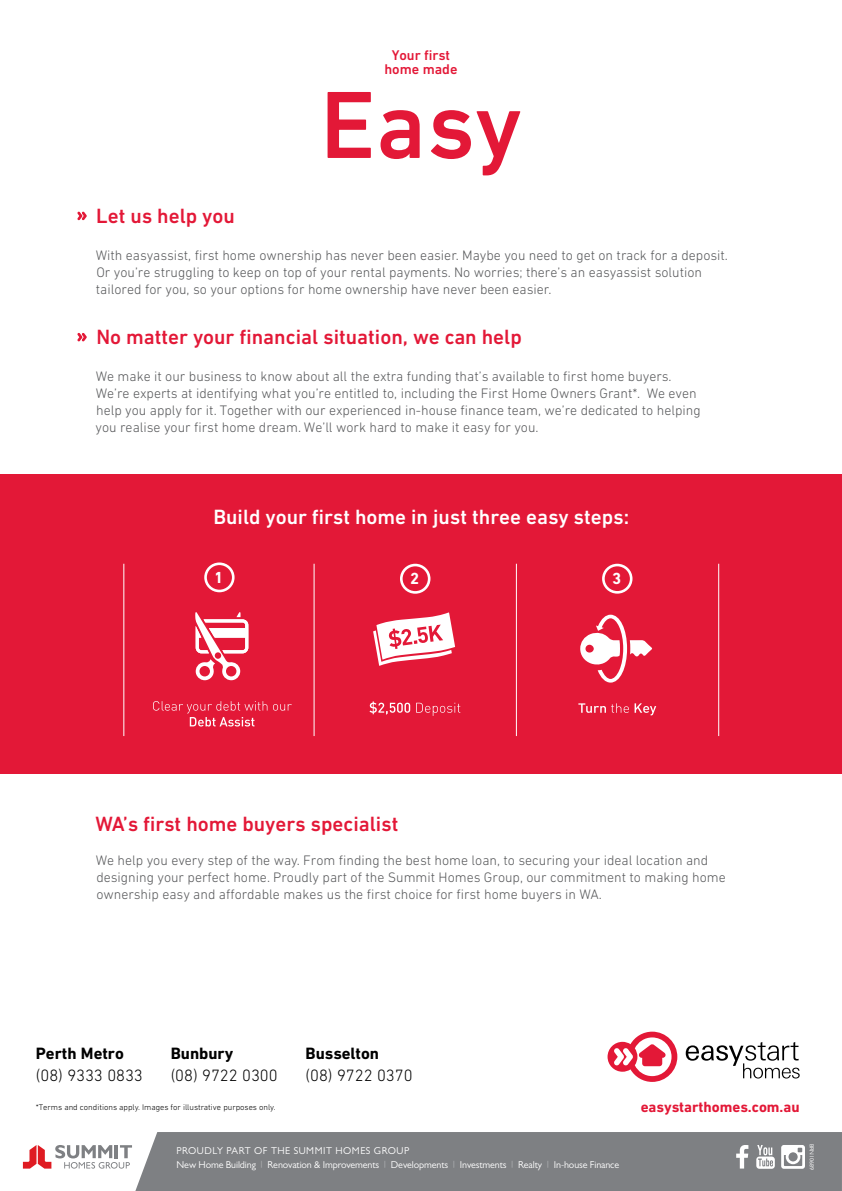
<style>
.page{position:relative;width:842px;height:1191px;background:#fff}
.page>*{position:absolute;margin:0;border:0;box-sizing:border-box;transform-origin:0 0}
.t1{font:500 97px "DIN Next W1 G";color:#e31837}
.t2{font:500 21px "DIN Next W1 G";color:#e31837}
.t3{font:500 21px "DIN Next W1 G";color:#fff}
.t4{font:300 16.7px "DIN Next W1 G";color:#000}
.t5{font:700 16.7px "DIN Next W1 G";color:#000}
.t6{font:700 16.4px "DIN Next W1 G";color:#fff}
.t7{font:700 16.3px "DIN Next W1 G";color:#fff}
.t8{font:700 15px "DIN Next W1 G";color:#e31837}
.t9{font:500 14.3px/14.3px "DIN Next W1 G";color:#e31837;text-align:center}
.t10{font:300 14px/17px "DIN Next W1 G";color:#58595b}
.t11{font:10px/14px "Gill Sans MT Std";letter-spacing:-.01em;color:#fff}
.t12{font:300 8.3px "DIN Next W1 G";color:#000}
.t13{font:6px "Gill Sans MT Std";color:#fff}
</style>
<div class="page">
<div style="left:135px;top:1132px;width:707px;height:59px;background:#7e8083"></div>
<div style="left:0;top:475px;width:842px;height:299px;background:#e31837"></div>
<svg style="left:195px;top:612px;width:53px;height:69px"></svg>
<svg style="left:273px;top:704px;width:19px;height:6px"></svg>
<svg style="left:153px;top:701px;width:114px;height:25px"></svg>
<svg style="left:580px;top:614px;width:72px;height:68px"></svg>
<svg style="left:578px;top:703px;width:51px;height:10px"></svg>
<svg style="left:635px;top:703px;width:21px;height:12px"></svg>
<svg style="left:373px;top:612px;width:82px;height:54px"></svg>
<svg style="left:369px;top:701px;width:41px;height:14px"></svg>
<svg style="left:416px;top:702px;width:44px;height:14px"></svg>
<div style="left:400px;top:564px;width:30px;height:30px;border:3px solid #fff;border-radius:50%"></div>
<div style="left:602px;top:564px;width:30px;height:29px;border:3px solid #fff;border-radius:50%"></div>
<div style="left:204px;top:562px;width:31px;height:30px;border:3px solid #fff;border-radius:50%"></div>
<hr style="left:124px;top:564px;width:1px;height:172px;background:#fff">
<hr style="left:718px;top:564px;width:1px;height:172px;background:#fff">
<hr style="left:314px;top:564px;width:1px;height:172px;background:#fff">
<hr style="left:516px;top:564px;width:1px;height:172px;background:#fff">
<svg style="left:77px;top:211px;width:10px;height:9px"></svg>
<svg style="left:77px;top:333px;width:10px;height:8px"></svg>
<svg style="left:23px;top:1145px;width:109px;height:23px"></svg>
<svg style="left:607px;top:1031px;width:70px;height:51px"></svg>
<svg style="left:686px;top:1042px;width:114px;height:36px"></svg>
<svg style="left:781px;top:1145px;width:24px;height:23px"></svg>
<svg style="left:756px;top:1145px;width:19px;height:23px"></svg>
<svg style="left:736px;top:1145px;width:12px;height:23px"></svg>
<p class="t9" style="left:384px;top:48px;width:75px">Your first home made</p>
<h1 class="t1" style="left:320px;top:69px;width:203px">Easy</h1>
<h2 class="t2" style="left:96px;top:204px;width:140px">Let us help you</h2>
<p class="t10" style="left:96px;top:246px;width:634px">With easyassist, first home ownership has never been easier. Maybe you need to get on track for a deposit.<br>Or you’re struggling to keep on top of your rental payments. No worries; there’s an easyassist solution tailored for you, so your options for home ownership have never been easier.</p>
<h2 class="t2" style="left:96px;top:324px;width:427px">No matter your financial situation, we can help</h2>
<p class="t10" style="left:96px;top:367px;width:607px">We make it our business to know about all the extra funding that’s available to first home buyers.<br>We’re experts at identifying what you’re entitled to, including the First Home Owners Grant*. We even help you apply for it. Together with our experienced in-house finance team, we’re dedicated to helping you realise your first home dream. We’ll work hard to make it easy for you.</p>
<h2 class="t3" style="left:213px;top:504px;width:417px">Build your first home in just three easy steps:</h2>
<p class="t7" style="left:214px;top:568px;width:11px">1</p>
<p class="t6" style="left:410px;top:569px;width:11px">2</p>
<p class="t7" style="left:612px;top:569px;width:11px">3</p>
<h2 class="t2" style="left:95px;top:812px;width:305px">WA’s first home buyers specialist</h2>
<p class="t10" style="left:96px;top:852px;width:632px">We help you every step of the way. From finding the best home loan, to securing your ideal location and designing your perfect home. Proudly part of the Summit Homes Group, our commitment to making home ownership easy and affordable makes us the first choice for first home buyers in WA.</p>
<p class="t5" style="left:36px;top:1043px;width:90px">Perth Metro</p>
<p class="t4" style="left:36px;top:1066px;width:108px">(08) 9333 0833</p>
<p class="t5" style="left:171px;top:1043px;width:64px">Bunbury</p>
<p class="t4" style="left:171px;top:1066px;width:108px">(08) 9722 0300</p>
<p class="t5" style="left:306px;top:1043px;width:75px">Busselton</p>
<p class="t4" style="left:306px;top:1066px;width:108px">(08) 9722 0370</p>
<p class="t12" style="left:36px;top:1102px;width:241px">*Terms and conditions apply. Images for illustrative purposes only.</p>
<p class="t8" style="left:641px;top:1098px;width:160px">easystarthomes.com.au</p>
<p class="t11" style="left:176px;top:1143px;width:444px">PROUDLY PART OF THE SUMMIT HOMES GROUP<br>New Home Building <sup>|</sup> Renovation &amp; Improvements <sup>|</sup> Developments <sup>|</sup> Investments <sup>|</sup> Realty <sup>|</sup> In-house Finance</p>
<p class="t13" style="left:815px;top:1143px;width:28px;rotate:90deg">BRN10689</p>
</div>
